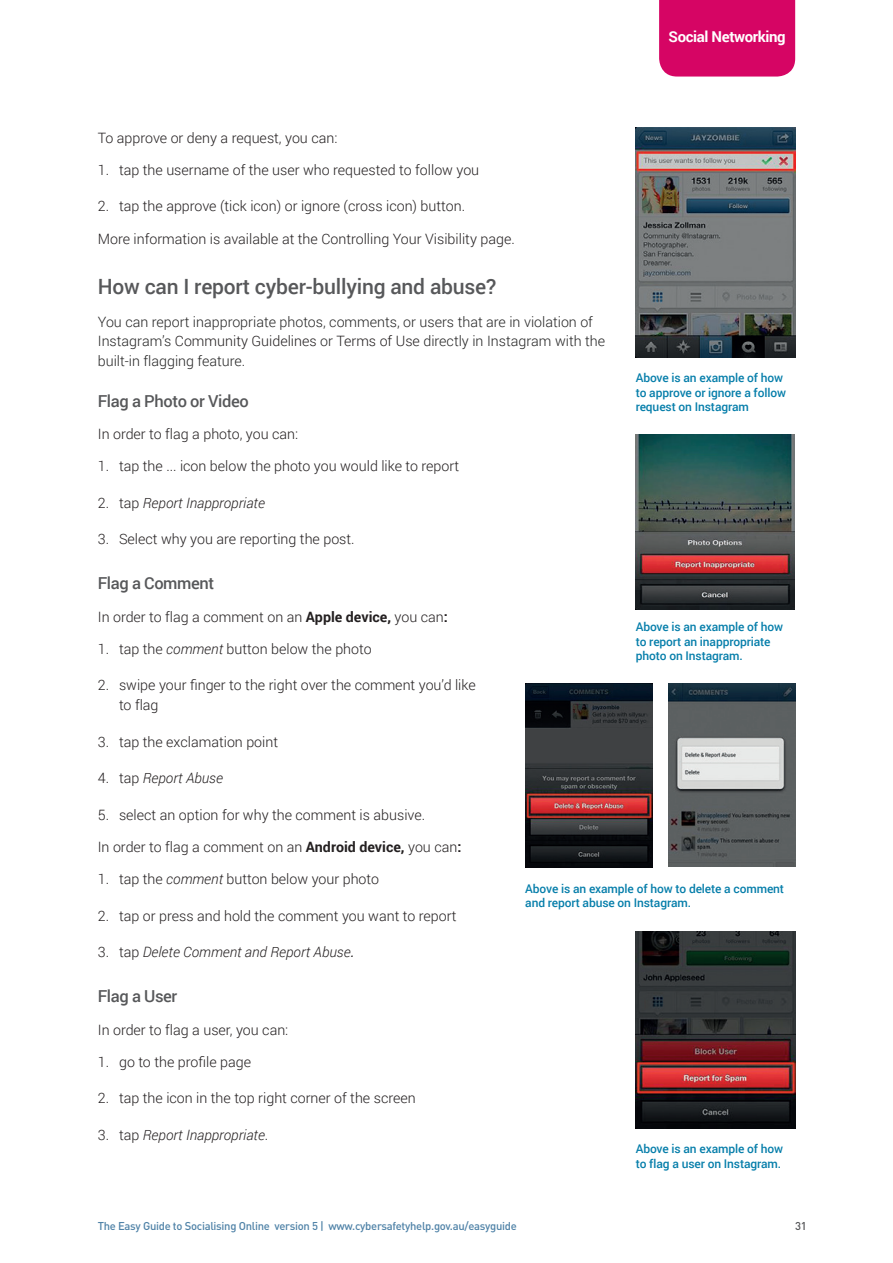
<style>
.page{position:relative;width:893px;height:1263px;background:#fff}
.page>*{position:absolute;margin:0;border:0;box-sizing:border-box;transform-origin:0 0}
.t1{font:500 21px "Roboto";letter-spacing:-.01em;color:#57585a}
.t2{font:500 16.5px "Roboto";letter-spacing:-.025em;color:#57585a}
.t3{font:700 15px "Roboto";letter-spacing:-.025em;color:#fff}
.t4{font:300 14.25px/19.5px "Roboto";color:#231f20}
.t5{font:300 14.25px/19.5px "Roboto";color:#252525}
.t6{font:italic 300 14.25px "Roboto";color:#231f20}
.t7{font:500 12px/14.4px "Roboto";letter-spacing:-.01em;color:#067eaa}
.t8{font:500 11.25px "DIN";letter-spacing:-.025em;color:#4f82a7}
.t9{font:500 11.25px "DIN";color:#57585a}
.s1{color:#231f20}
.s2{font-style:normal}
.s3{font-weight:700}
.s4{font-style:italic}
.s5{font-weight:400}
</style>
<div class="page">
<div style="left:659px;top:0;width:136px;height:77px;background:#d60564"></div>
<img style="left:636px;top:128px;width:159px;height:229px">
<img style="left:636px;top:435px;width:159px;height:175px">
<img style="left:525px;top:683px;width:128px;height:184px">
<img style="left:668px;top:683px;width:127px;height:184px">
<img style="left:636px;top:931px;width:159px;height:197px">
<p class="t3" style="left:669px;top:26px;width:119px">Social Networking</p>
<p class="t4" style="left:98px;top:127px;width:241px">To approve or deny a request, you can:</p>
<p class="t4" style="left:98px;top:159px;width:383px">1. tap the username of the user who requested to follow you</p>
<p class="t4" style="left:98px;top:196px;width:369px">2. tap the approve (tick icon) or ignore (cross icon) button.</p>
<p class="t4" style="left:98px;top:228px;width:418px">More information is available at the Controlling Your Visibility page.</p>
<h1 class="t1" style="left:98px;top:272px;width:400px">How can I report cyber-bullying and abuse?</h1>
<p class="t5" style="left:98px;top:311px;width:509px">You can report inappropriate photos, comments, or users that are in violation of<br>Instagram’s <span class="s1">Community Guidelines</span> or <span class="s1">Terms of Use</span> directly in Instagram with the built-in flagging feature.</p>
<p class="t2" style="left:98px;top:389px;width:152px">Flag a Photo or Video</p>
<p class="t4" style="left:98px;top:424px;width:202px">In order to flag a photo, you can:</p>
<p class="t4" style="left:98px;top:456px;width:363px">1. tap the ... icon below the photo you would like to report</p>
<p class="t6" style="left:98px;top:493px;width:169px"><span class="s2">2. tap</span> Report Inappropriate</p>
<p class="t4" style="left:98px;top:529px;width:258px">3. Select why you are reporting the post.</p>
<p class="t2" style="left:98px;top:572px;width:118px">Flag a Comment</p>
<p class="t4" style="left:98px;top:606px;width:352px">In order to flag a comment on an <span class="s3">Apple device,</span> you can<span class="s3">:</span></p>
<p class="t4" style="left:98px;top:639px;width:275px">1. tap the <span class="s4">comment</span> button below the photo</p>
<p class="t4" style="left:119px;top:675px;width:358px;text-indent:-21px">2. swipe your finger to the right over the comment you’d like to flag</p>
<p class="t4" style="left:98px;top:731px;width:182px">3. tap the exclamation point</p>
<p class="t6" style="left:98px;top:768px;width:127px"><span class="s2">4. tap</span> Report Abuse</p>
<p class="t4" style="left:98px;top:804px;width:329px">5. select an option for why the comment is abusive.</p>
<p class="t4" style="left:98px;top:836px;width:365px">In order to flag a comment on an <span class="s3">Android device,</span> you can<span class="s3">:</span></p>
<p class="t4" style="left:98px;top:869px;width:283px">1. tap the <span class="s4">comment</span> button below your photo</p>
<p class="t4" style="left:98px;top:905px;width:360px">2. tap or press and hold the comment you want to report</p>
<p class="t6" style="left:98px;top:942px;width:258px"><span class="s2">3. tap</span> Delete Comment and Report Abuse<span class="s5">.</span></p>
<p class="t2" style="left:98px;top:985px;width:81px">Flag a User</p>
<p class="t4" style="left:98px;top:1019px;width:192px">In order to flag a user, you can:</p>
<p class="t4" style="left:98px;top:1051px;width:155px">1. go to the profile page</p>
<p class="t4" style="left:98px;top:1088px;width:319px">2. tap the icon in the top right corner of the screen</p>
<p class="t6" style="left:98px;top:1125px;width:172px"><span class="s2">3. tap</span> Report Inappropriate<span class="s2">.</span></p>
<p class="t7" style="left:636px;top:370px;width:152px">Above is an example of how to approve or ignore a follow request on Instagram</p>
<p class="t7" style="left:636px;top:619px;width:149px">Above is an example of how to report an inappropriate photo on Instagram.</p>
<p class="t7" style="left:525px;top:881px;width:260px">Above is an example of how to delete a comment and report abuse on Instagram.</p>
<p class="t7" style="left:636px;top:1141px;width:149px">Above is an example of how to flag a user on Instagram.</p>
<p class="t8" style="left:98px;top:1218px;width:421px">The Easy Guide to Socialising Online version 5 | www.cybersafetyhelp.gov.au/easyguide</p>
<p class="t9" style="left:795px;top:1218px;width:13px">31</p>
</div>
